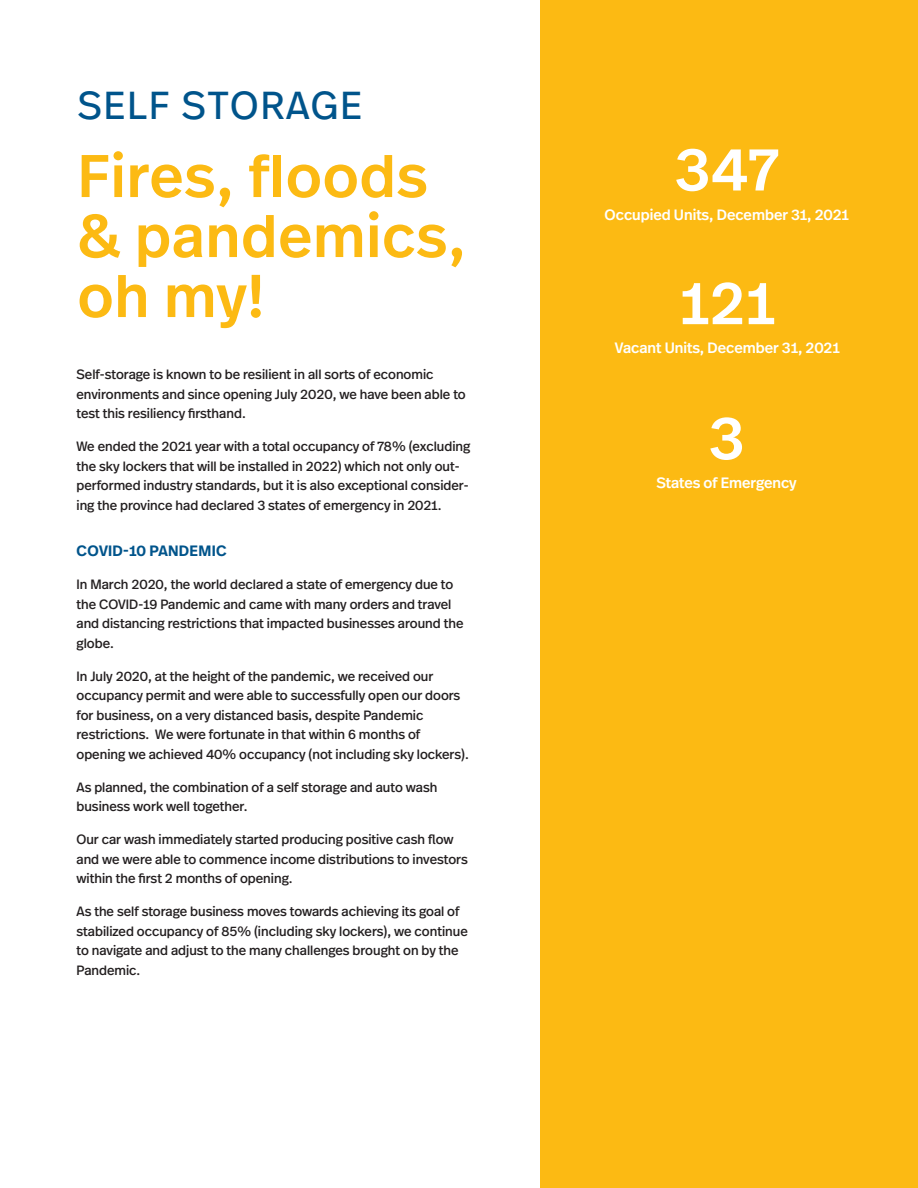
<style>
.page{position:relative;width:918px;height:1188px;background:#fff}
.page>*{position:absolute;margin:0;border:0;box-sizing:border-box;transform-origin:0 0}
.t1{font:500 60px/60px "Real Head Pro";letter-spacing:.02em;color:#fcba13}
.t2{font:500 60px "Real Head Pro";letter-spacing:.01em;color:#fff}
.t3{font:39px "Real Head Pro";letter-spacing:.05em;color:#00548b}
.t4{font:500 15px "Real Head Pro";color:#fff}
.t5{font:600 15px "Real Head Pro";letter-spacing:.02em;color:#00548b}
.t6{font:13.5px/19.5px "Real Head Pro";color:#231f20}
</style>
<div class="page">
<div style="left:540px;top:0;width:378px;height:1188px;background:#fcba13"></div>
<p class="t3" style="left:78px;top:78px;width:286px">SELF STORAGE</p>
<p class="t1" style="left:78px;top:145px;width:389px">Fires, floods &amp; pandemics, oh my!</p>
<p class="t6" style="left:76px;top:364px;width:391px">Self-storage is known to be resilient in all sorts of economic environments and since opening July 2020, we have been able to test this resiliency firsthand.</p>
<p class="t6" style="left:76px;top:436px;width:395px">We ended the 2021 year with a total occupancy of 78% (excluding the sky lockers that will be installed in 2022) which not only out&shy;performed industry standards, but it is also exceptional consider&shy;ing the province had declared 3 states of emergency in 2021.</p>
<p class="t5" style="left:77px;top:540px;width:152px">COVID-10 PANDEMIC</p>
<p class="t6" style="left:76px;top:574px;width:388px">In March 2020, the world declared a state of emergency due to the COVID-19 Pandemic and came with many orders and travel and distancing restrictions that impacted businesses around the globe.</p>
<p class="t6" style="left:76px;top:666px;width:394px">In July 2020, at the height of the pandemic, we received our occupancy permit and were able to successfully open our doors for business, on a very distanced basis, despite Pandemic restrictions. We were fortunate in that within 6 months of opening we achieved 40% occupancy (not including sky lockers).</p>
<p class="t6" style="left:76px;top:777px;width:362px">As planned, the combination of a self storage and auto wash business work well together.</p>
<p class="t6" style="left:76px;top:829px;width:393px">Our car wash immediately started producing positive cash flow and we were able to commence income distributions to investors within the first 2 months of opening.</p>
<p class="t6" style="left:76px;top:901px;width:393px">As the self storage business moves towards achieving its goal of stabilized occupancy of 85% (including sky lockers), we continue to navigate and adjust to the many challenges brought on by the Pandemic.</p>
<p class="t2" style="left:675px;top:127px;width:105px">347</p>
<p class="t4" style="left:605px;top:204px;width:246px">Occupied Units, December 31, 2021</p>
<p class="t2" style="left:680px;top:261px;width:97px">121</p>
<p class="t4" style="left:615px;top:338px;width:226px">Vacant Units, December 31, 2021</p>
<p class="t2" style="left:709px;top:396px;width:37px">3</p>
<p class="t4" style="left:656px;top:473px;width:142px">States of Emergency</p>
</div>
